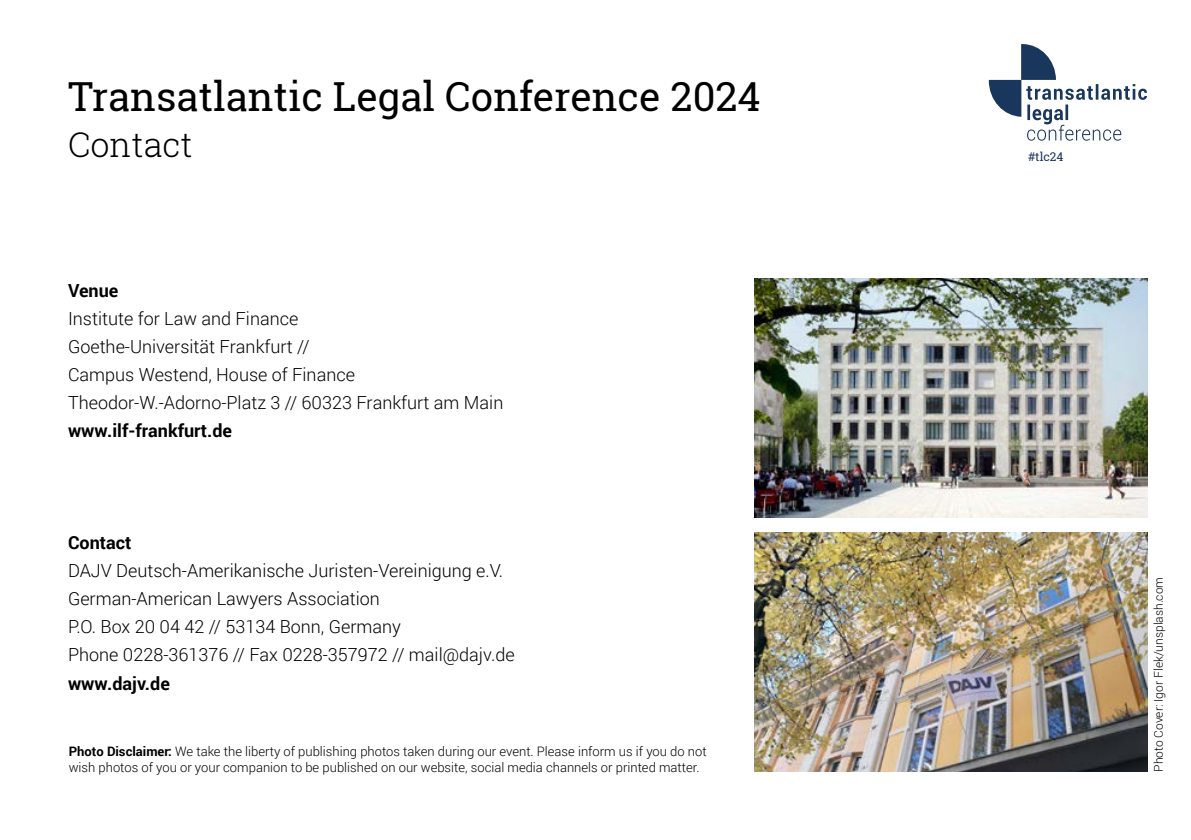
<style>
.page{position:relative;width:1191px;height:840px;background:#fff}
.page>*{position:absolute;margin:0;border:0;box-sizing:border-box;transform-origin:0 0}
.t1{font:40px "Roboto Slab";color:#000}
.t2{font:300 34px "Roboto Slab";color:#000}
.t3{font:300 18px/28px "Roboto";color:#000}
.t4{font:700 18px "Roboto";color:#000}
.t5{font:300 13px/15.6px "Roboto";color:#000}
.t6{font:300 12px "Roboto";color:#000}
.t7{font:12px "Roboto Slab";color:#19365d}
.s1{font-weight:700}
</style>
<div class="page">
<img style="left:754px;top:532px;width:393px;height:239px">
<img style="left:754px;top:278px;width:393px;height:239px">
<svg style="left:988px;top:44px;width:159px;height:97px"></svg>
<h1 class="t1" style="left:68px;top:69px;width:694px">Transatlantic Legal Conference 2024</h1>
<h2 class="t2" style="left:68px;top:121px;width:126px">Contact</h2>
<p class="t4" style="left:68px;top:278px;width:52px">Venue</p>
<p class="t3" style="left:68px;top:304px;width:437px">Institute for Law and Finance<br>Goethe-Universität Frankfurt //<br>Campus Westend, House of Finance Theodor-W.-Adorno-Platz 3 // 60323 Frankfurt am Main</p>
<p class="t4" style="left:68px;top:418px;width:165px">www.ilf-frankfurt.de</p>
<p class="t4" style="left:68px;top:530px;width:65px">Contact</p>
<p class="t3" style="left:68px;top:556px;width:448px">DAJV Deutsch-Amerikanische Juristen-Vereinigung e.V.<br>German-American Lawyers Association<br>P.O. Box 20 04 42 // 53134 Bonn, Germany<br>Phone 0228-361376 // Fax 0228-357972 // mail@dajv.de</p>
<p class="t4" style="left:68px;top:670px;width:103px">www.dajv.de</p>
<p class="t5" style="left:69px;top:743px;width:639px"><span class="s1">Photo Disclaimer:</span> We take the liberty of publishing photos taken during our event. Please inform us if you do not wish photos of you or your companion to be published on our website, social media channels or printed matter.</p>
<p class="t7" style="left:1028px;top:148px;width:37px">#tlc24</p>
<p class="t6" style="left:1150px;top:771px;width:196px;rotate:-90deg">Photo Cover: Igor Flek/unsplash.com</p>
</div>
